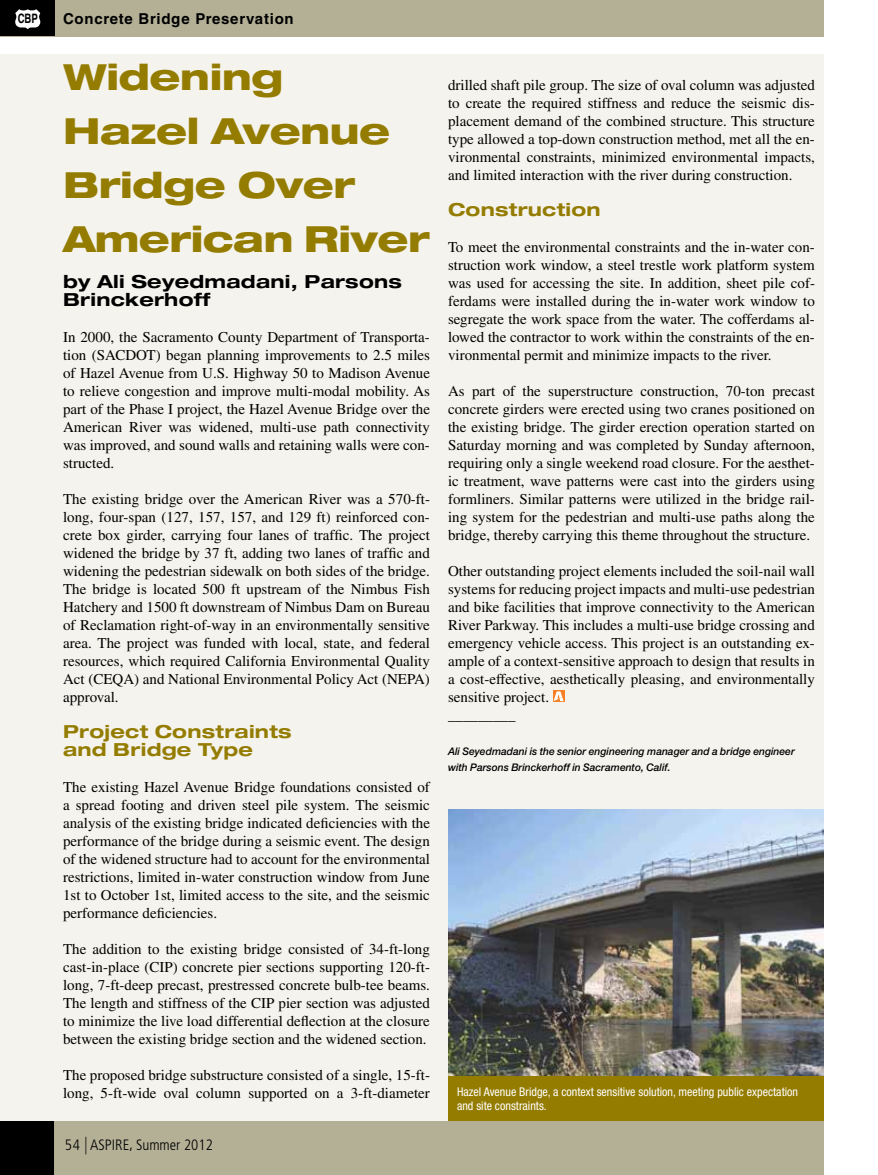
<style>
.page{position:relative;width:878px;height:1175px;background:#fff}
.page>*{position:absolute;margin:0;border:0;box-sizing:border-box;transform-origin:0 0}
.t1{font:800 expanded 36px/54px "Helvetica Neue LT Std";letter-spacing:-.01em;color:#947c00;scale:1.06 1}
.t2{font:700 expanded 18px/18px "Helvetica Neue LT Std";letter-spacing:.015em;color:#947c00;scale:1.06 1}
.t3{font:700 expanded 18px/18px "Helvetica Neue LT Std";letter-spacing:.015em;color:#000;scale:1.06 1}
.t4{font:15px/18px "Times LT Std";color:#000;text-align:justify}
.t5{font:700 15px "Helvetica LT Std";letter-spacing:.05em;color:#000}
.t6{font:300 condensed 15px "Frutiger LT Std";color:#000}
.t7{font:700 13.05px "Helvetica";color:#000;scale:.74 1}
.t8{font:condensed 12px/14.4px "Helvetica Neue LT Std";color:#fff}
.t9{font:italic 500 10.5px/16.5px "Helvetica Neue LT Std";color:#000}
.s1{font-size:17.55px}
</style>
<div class="page">
<div style="left:0;top:0;width:824px;height:36px;background:#b3b096"></div>
<div style="left:0;top:1120px;width:824px;height:54px;background:#b3b096"></div>
<div style="left:0;top:1120px;width:54px;height:54px;background:#000"></div>
<div style="left:0;top:0;width:54px;height:35px;background:#000"></div>
<svg style="left:15px;top:9px;width:25px;height:20px"></svg>
<div style="left:0;top:54px;width:824px;height:1066px;background:#f5f3ed"></div>
<svg style="left:553px;top:690px;width:11px;height:12px"></svg>
<svg style="left:553px;top:691px;width:10px;height:10px"></svg>
<img style="left:448px;top:809px;width:375px;height:267px">
<div style="left:448px;top:1076px;width:375px;height:44px;background:#947c00"></div>
<p class="t7" style="left:18px;top:8px;width:29px">CBP</p>
<p class="t5" style="left:63px;top:9px;width:232px">Concrete Bridge Preservation</p>
<h1 class="t1" style="left:63px;top:49px;width:347px">Widening<br>Hazel Avenue<br>Bridge Over<br>American River</h1>
<p class="t3" style="left:63px;top:272px;width:321px">by Ali Seyedmadani, Parsons<br>Brinckerhoff</p>
<p class="t4" style="left:63px;top:328px;width:368px">In 2000, the Sacramento County Department of Transporta&shy;tion (SACDOT) began planning improvements to 2.5 miles of Hazel Avenue from U.S. Highway 50 to Madison Avenue to relieve congestion and improve multi-modal mobility. As part of the Phase I project, the Hazel Avenue Bridge over the American River was widened, multi-use path connectivity was improved, and sound walls and retaining walls were con&shy;structed.</p>
<p class="t4" style="left:63px;top:490px;width:368px">The existing bridge over the American River was a 570-ft&shy;long, four-span (127, 157, 157, and 129 ft) reinforced con&shy;crete box girder, carrying four lanes of traffic. The project widened the bridge by 37 ft, adding two lanes of traffic and widening the pedestrian sidewalk on both sides of the bridge.<br>The bridge is located 500 ft upstream of the Nimbus Fish Hatchery and 1500 ft downstream of Nimbus Dam on Bureau of Reclamation right-of-way in an environmentally sensitive area. The project was funded with local, state, and federal resources, which required California Environmental Quality Act (CEQA) and National Environmental Policy Act (NEPA) approval.</p>
<p class="t2" style="left:63px;top:722px;width:217px">Project Constraints and Bridge Type</p>
<p class="t4" style="left:63px;top:778px;width:368px">The existing Hazel Avenue Bridge foundations consisted of a spread footing and driven steel pile system. The seismic analysis of the existing bridge indicated deficiencies with the performance of the bridge during a seismic event. The design of the widened structure had to account for the environmental restrictions, limited in-water construction window from June 1st to October 1st, limited access to the site, and the seismic performance deficiencies.</p>
<p class="t4" style="left:63px;top:940px;width:368px">The addition to the existing bridge consisted of 34-ft-long cast-in-place (CIP) concrete pier sections supporting 120-ft&shy;long, 7-ft-deep precast, prestressed concrete bulb-tee beams.<br>The length and stiffness of the CIP pier section was adjusted to minimize the live load differential deflection at the closure between the existing bridge section and the widened section.</p>
<p class="t4" style="left:63px;top:1066px;width:368px">The proposed bridge substructure consisted of a single, 15-ft&shy;long, 5-ft-wide oval column supported on a 3-ft-diameter</p>
<p class="t6" style="left:65px;top:1136px;width:149px">54 <span class="s1">|</span> ASPIRE, Summer 2012</p>
<p class="t4" style="left:448px;top:76px;width:368px">drilled shaft pile group. The size of oval column was adjusted to create the required stiffness and reduce the seismic dis&shy;placement demand of the combined structure. This structure type allowed a top-down construction method, met all the en&shy;vironmental constraints, minimized environmental impacts, and limited interaction with the river during construction.</p>
<p class="t2" style="left:448px;top:200px;width:145px">Construction</p>
<p class="t4" style="left:448px;top:238px;width:368px">To meet the environmental constraints and the in-water con&shy;struction work window, a steel trestle work platform system was used for accessing the site. In addition, sheet pile cof&shy;ferdams were installed during the in-water work window to segregate the work space from the water. The cofferdams al&shy;lowed the contractor to work within the constraints of the en&shy;vironmental permit and minimize impacts to the river.</p>
<p class="t4" style="left:448px;top:382px;width:368px">As part of the superstructure construction, 70-ton precast concrete girders were erected using two cranes positioned on the existing bridge. The girder erection operation started on Saturday morning and was completed by Sunday afternoon, requiring only a single weekend road closure. For the aesthet&shy;ic treatment, wave patterns were cast into the girders using formliners. Similar patterns were utilized in the bridge rail&shy;ing system for the pedestrian and multi-use paths along the bridge, thereby carrying this theme throughout the structure.</p>
<p class="t4" style="left:448px;top:562px;width:368px;text-align:left">Other outstanding project elements included the soil-nail wall systems for reducing project impacts and multi-use pedestrian and bike facilities that improve connectivity to the American River Parkway. This includes a multi-use bridge crossing and emergency vehicle access. This project is an outstanding ex&shy;ample of a context-sensitive approach to design that results in a cost-effective, aesthetically pleasing, and environmentally sensitive project.<br>_________</p>
<p class="t9" style="left:448px;top:742px;width:348px">Ali Seyedmadani is the senior engineering manager and a bridge engineer with Parsons Brinckerhoff in Sacramento, Calif.</p>
<p class="t8" style="left:457px;top:1084px;width:342px">Hazel Avenue Bridge, a context sensitive solution, meeting public expectation and site constraints.</p>
</div>
